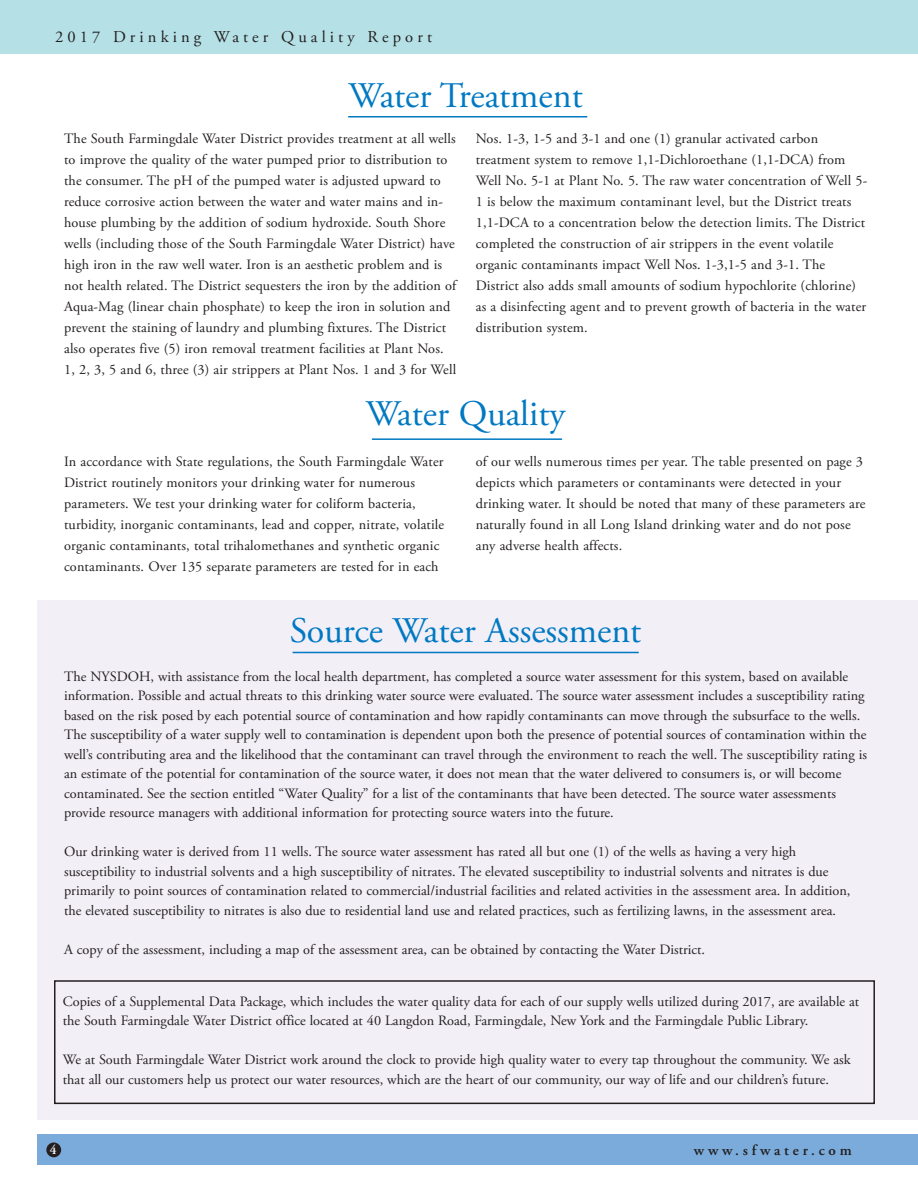
<style>
.page{position:relative;width:918px;height:1188px;background:#fff}
.page>*{position:absolute;margin:0;border:0;box-sizing:border-box;transform-origin:0 0}
.t1{font:36px "Adobe Garamond Pro";color:#0079c2}
.t2{font:16.5px "Adobe Garamond Pro";letter-spacing:.25em;color:#231f20}
.t3{font:600 15px "Adobe Garamond Pro";letter-spacing:.255em;color:#231f20}
.t4{font:14.25px/21px "Adobe Garamond Pro";color:#231f20}
.t5{font:600 13.5px "Adobe Garamond Pro";color:#fff}
</style>
<div class="page">
<div style="left:37px;top:1134px;width:881px;height:30px;background:#7aabdb"></div>
<div style="left:46px;top:1143px;width:15px;height:14px;background:#231f20;border-radius:50%"></div>
<div style="left:37px;top:600px;width:881px;height:519px;background:#f2eff7"></div>
<hr style="left:372px;top:438px;width:190px;height:2px;background:#0079c2">
<hr style="left:293px;top:652px;width:346px;height:1px;background:#0079c2">
<hr style="left:348px;top:116px;width:239px;height:2px;background:#0079c2">
<div style="left:0;top:0;width:918px;height:54px;background:#b5e1e6"></div>
<div style="left:54px;top:980px;width:821px;height:124px;border:2px solid #231f20"></div>
<p class="t2" style="left:55px;top:30px;width:379px">2017 Drinking Water Quality Report</p>
<h1 class="t1" style="left:348px;top:82px;width:236px">Water Treatment</h1>
<p class="t4" style="left:64px;top:130px;width:394px">The South Farmingdale Water District provides treatment at all wells to improve the quality of the water pumped prior to distribution to the consumer. The pH of the pumped water is adjusted upward to reduce corrosive action between the water and water mains and in&shy;house plumbing by the addition of sodium hydroxide. South Shore wells (including those of the South Farmingdale Water District) have high iron in the raw well water. Iron is an aesthetic problem and is not health related. The District sequesters the iron by the addition of Aqua-Mag (linear chain phosphate) to keep the iron in solution and prevent the staining of laundry and plumbing fixtures. The District also operates five (5) iron removal treatment facilities at Plant Nos.<br>1, 2, 3, 5 and 6, three (3) air strippers at Plant Nos. 1 and 3 for Well</p>
<p class="t4" style="left:476px;top:130px;width:393px">Nos. 1-3, 1-5 and 3-1 and one (1) granular activated carbon treatment system to remove 1,1-Dichloroethane (1,1-DCA) from Well No. 5-1 at Plant No. 5. The raw water concentration of Well 5- 1 is below the maximum contaminant level, but the District treats 1,1-DCA to a concentration below the detection limits. The District completed the construction of air strippers in the event volatile organic contaminants impact Well Nos. 1-3,1-5 and 3-1. The District also adds small amounts of sodium hypochlorite (chlorine) as a disinfecting agent and to prevent growth of bacteria in the water distribution system.</p>
<h1 class="t1" style="left:366px;top:399px;width:201px">Water Quality</h1>
<p class="t4" style="left:64px;top:452px;width:382px">In accordance with State regulations, the South Farmingdale Water District routinely monitors your drinking water for numerous parameters. We test your drinking water for coliform bacteria, turbidity, inorganic contaminants, lead and copper, nitrate, volatile organic contaminants, total trihalomethanes and synthetic organic contaminants. Over 135 separate parameters are tested for in each</p>
<p class="t4" style="left:476px;top:452px;width:391px">of our wells numerous times per year. The table presented on page 3 depicts which parameters or contaminants were detected in your drinking water. It should be noted that many of these parameters are naturally found in all Long Island drinking water and do not pose any adverse health affects.</p>
<h1 class="t1" style="left:290px;top:616px;width:353px">Source Water Assessment</h1>
<p class="t4" style="left:64px;top:668px;width:804px;line-height:19.5px">The NYSDOH, with assistance from the local health department, has completed a source water assessment for this system, based on available information. Possible and actual threats to this drinking water source were evaluated. The source water assessment includes a susceptibility rating based on the risk posed by each potential source of contamination and how rapidly contaminants can move through the subsurface to the wells.<br>The susceptibility of a water supply well to contamination is dependent upon both the presence of potential sources of contamination within the well’s contributing area and the likelihood that the contaminant can travel through the environment to reach the well. The susceptibility rating is an estimate of the potential for contamination of the source water, it does not mean that the water delivered to consumers is, or will become contaminated. See the section entitled “Water Quality” for a list of the contaminants that have been detected. The source water assessments provide resource managers with additional information for protecting source waters into the future.</p>
<p class="t4" style="left:64px;top:843px;width:788px;line-height:19.5px">Our drinking water is derived from 11 wells. The source water assessment has rated all but one (1) of the wells as having a very high susceptibility to industrial solvents and a high susceptibility of nitrates. The elevated susceptibility to industrial solvents and nitrates is due primarily to point sources of contamination related to commercial/industrial facilities and related activities in the assessment area. In addition, the elevated susceptibility to nitrates is also due to residential land use and related practices, such as fertilizing lawns, in the assessment area.</p>
<p class="t4" style="left:64px;top:940px;width:643px">A copy of the assessment, including a map of the assessment area, can be obtained by contacting the Water District.</p>
<p class="t4" style="left:63px;top:993px;width:798px;line-height:19.5px">Copies of a Supplemental Data Package, which includes the water quality data for each of our supply wells utilized during 2017, are available at the South Farmingdale Water District office located at 40 Langdon Road, Farmingdale, New York and the Farmingdale Public Library.</p>
<p class="t4" style="left:63px;top:1051px;width:789px;line-height:19.5px">We at South Farmingdale Water District work around the clock to provide high quality water to every tap throughout the community. We ask that all our customers help us protect our water resources, which are the heart of our community, our way of life and our children’s future.</p>
<p class="t5" style="left:50px;top:1144px;width:8px">4</p>
<p class="t3" style="left:694px;top:1144px;width:159px">www.sfwater.com</p>
</div>
